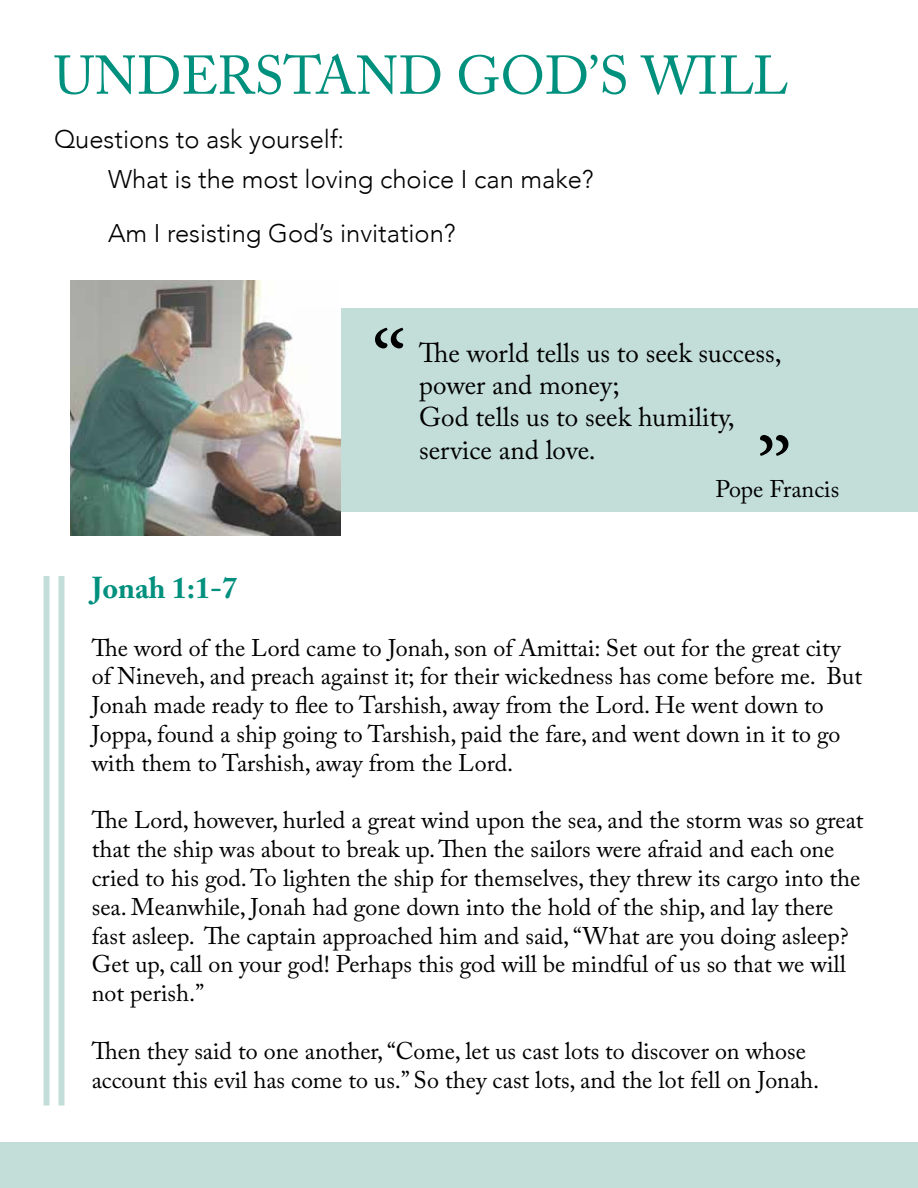
<style>
.page{position:relative;width:918px;height:1188px;background:#fff}
.page>*{position:absolute;margin:0;border:0;box-sizing:border-box;transform-origin:0 0}
.t1{font:90px "Minion Pro";color:#000}
.t2{font:54px "Adobe Caslon Pro";color:#00907e}
.t3{font:700 30px "Adobe Caslon Pro";color:#00907e}
.t4{font:27px/32.4px "Adobe Caslon Pro";color:#000}
.t5{font:300 25.5px/40.5px "Avenir";color:#000}
.t6{font:24px/28.8px "Adobe Caslon Pro";color:#000}
</style>
<div class="page">
<div style="left:0;top:1143px;width:918px;height:45px;background:#c3ded8"></div>
<div style="left:44px;top:576px;width:6px;height:530px;background:#c3ded8"></div>
<div style="left:58px;top:576px;width:6px;height:530px;background:#c3ded8"></div>
<div style="left:292px;top:308px;width:626px;height:204px;background:#c3ded8"></div>
<img style="left:70px;top:280px;width:271px;height:256px">
<h2 class="t2" style="left:54px;top:43px;width:736px">UNDERSTAND GOD’S WILL</h2>
<p class="t5" style="left:108px;top:119px;width:487px;text-indent:-54px">Questions to ask yourself:<br>What is the most loving choice I can make?</p>
<p class="t5" style="left:108px;top:213px;width:349px">Am I resisting God’s invitation?</p>
<h1 class="t1" style="left:371px;top:303px;width:37px">“</h1>
<p class="t4" style="left:419px;top:336px;width:364px">The world tells us to seek success, power and money;<br>God tells us to seek humility, service and love.</p>
<p class="t6" style="left:716px;top:474px;width:125px">Pope Francis</p>
<h1 class="t1" style="left:756px;top:410px;width:38px">”</h1>
<p class="t3" style="left:92px;top:570px;width:147px">Jonah 1:1-7</p>
<p class="t6" style="left:92px;top:633px;width:772px">The word of the Lord came to Jonah, son of Amittai: Set out for the great city of Nineveh, and preach against it; for their wickedness has come before me. But Jonah made ready to flee to Tarshish, away from the Lord. He went down to Joppa, found a ship going to Tarshish, paid the fare, and went down in it to go with them to Tarshish, away from the Lord.</p>
<p class="t6" style="left:92px;top:806px;width:773px">The Lord, however, hurled a great wind upon the sea, and the storm was so great that the ship was about to break up. Then the sailors were afraid and each one cried to his god. To lighten the ship for themselves, they threw its cargo into the sea. Meanwhile, Jonah had gone down into the hold of the ship, and lay there fast asleep. The captain approached him and said, “What are you doing asleep?<br>Get up, call on your god! Perhaps this god will be mindful of us so that we will not perish.”</p>
<p class="t6" style="left:92px;top:1036px;width:729px">Then they said to one another, “Come, let us cast lots to discover on whose account this evil has come to us.” So they cast lots, and the lot fell on Jonah.</p>
</div>
